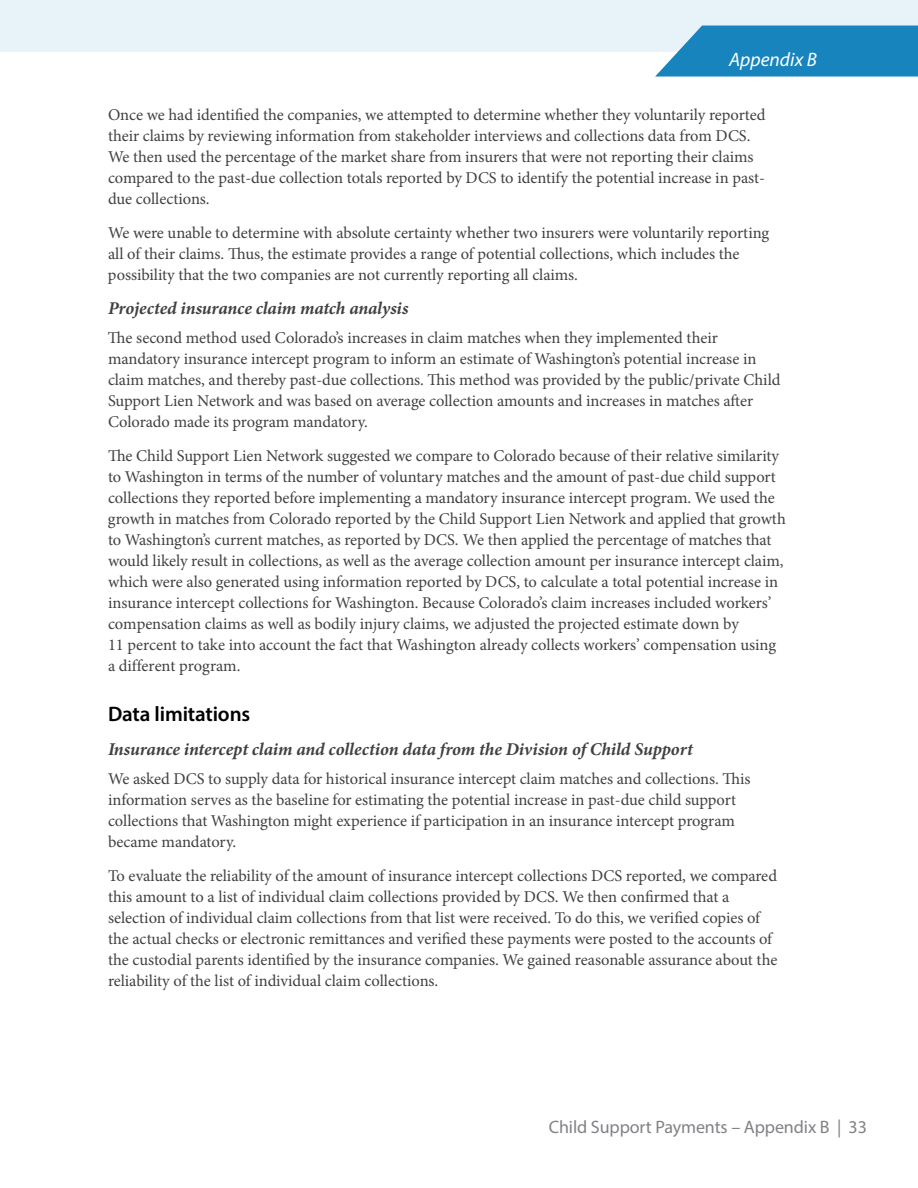
<style>
.page{position:relative;width:918px;height:1188px;background:#fff}
.page>*{position:absolute;margin:0;border:0;box-sizing:border-box;transform-origin:0 0}
.t1{font:600 21px "Myriad Pro";letter-spacing:-.005em;color:#000}
.t2{font:italic 19.5px "Myriad Pro";color:#fff}
.t3{font:italic 700 18px "Minion Pro";letter-spacing:-.01em;color:#414042}
.t4{font:18px "Myriad Pro";letter-spacing:-.005em;color:#808285}
.t5{font:16.5px/21px "Minion Pro";letter-spacing:-.005em;color:#414042}
</style>
<div class="page">
<div style="left:0;top:0;width:918px;height:51px;background:#e8f3f9"></div>
<svg style="left:655px;top:26px;width:263px;height:51px;background:#2c8fc3"></svg>
<p class="t2" style="left:729px;top:47px;width:89px">Appendix B</p>
<p class="t5" style="left:108px;top:104px;width:659px">Once we had identified the companies, we attempted to determine whether they voluntarily reported their claims by reviewing information from stakeholder interviews and collections data from DCS.<br>We then used the percentage of the market share from insurers that were not reporting their claims compared to the past-due collection totals reported by DCS to identify the potential increase in past&shy;due collections.</p>
<p class="t5" style="left:108px;top:222px;width:663px">We were unable to determine with absolute certainty whether two insurers were voluntarily reporting all of their claims. Thus, the estimate provides a range of potential collections, which includes the possibility that the two companies are not currently reporting all claims.</p>
<p class="t3" style="left:108px;top:295px;width:302px">Projected insurance claim match analysis</p>
<p class="t5" style="left:108px;top:327px;width:674px">The second method used Colorado’s increases in claim matches when they implemented their mandatory insurance intercept program to inform an estimate of Washington’s potential increase in claim matches, and thereby past-due collections. This method was provided by the public/private Child Support Lien Network and was based on average collection amounts and increases in matches after Colorado made its program mandatory.</p>
<p class="t5" style="left:108px;top:445px;width:679px">The Child Support Lien Network suggested we compare to Colorado because of their relative similarity to Washington in terms of the number of voluntary matches and the amount of past-due child support collections they reported before implementing a mandatory insurance intercept program. We used the growth in matches from Colorado reported by the Child Support Lien Network and applied that growth to Washington’s current matches, as reported by DCS. We then applied the percentage of matches that would likely result in collections, as well as the average collection amount per insurance intercept claim, which were also generated using information reported by DCS, to calculate a total potential increase in insurance intercept collections for Washington. Because Colorado’s claim increases included workers’ compensation claims as well as bodily injury claims, we adjusted the projected estimate down by<br>11 percent to take into account the fact that Washington already collects workers’ compensation using a different program.</p>
<p class="t1" style="left:108px;top:701px;width:144px">Data limitations</p>
<p class="t3" style="left:108px;top:736px;width:586px">Insurance intercept claim and collection data from the Division of Child Support</p>
<p class="t5" style="left:108px;top:769px;width:644px">We asked DCS to supply data for historical insurance intercept claim matches and collections. This information serves as the baseline for estimating the potential increase in past-due child support collections that Washington might experience if participation in an insurance intercept program became mandatory.</p>
<p class="t5" style="left:108px;top:865px;width:671px">To evaluate the reliability of the amount of insurance intercept collections DCS reported, we compared this amount to a list of individual claim collections provided by DCS. We then confirmed that a selection of individual claim collections from that list were received. To do this, we verified copies of the actual checks or electronic remittances and verified these payments were posted to the accounts of the custodial parents identified by the insurance companies. We gained reasonable assurance about the reliability of the list of individual claim collections.</p>
<p class="t4" style="left:549px;top:1116px;width:320px">Child Support Payments – Appendix B | 33</p>
</div>
